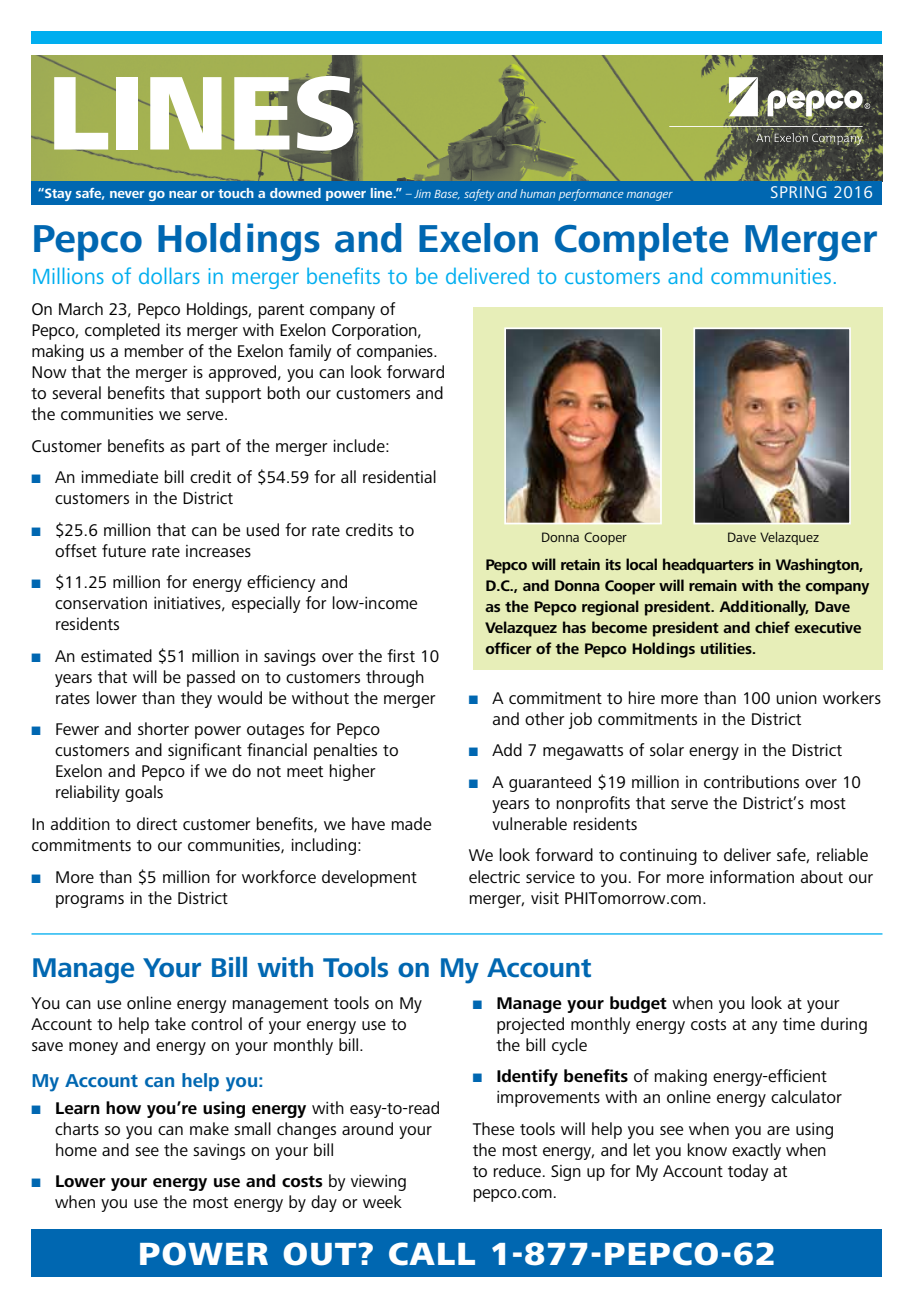
<style>
.page{position:relative;width:914px;height:1308px;background:#fff}
.page>*{position:absolute;margin:0;border:0;box-sizing:border-box;transform-origin:0 0}
.t1{font:800 108.5px "Frutiger Next Pro";letter-spacing:-.01em;color:#fff}
.t2{font:700 40.25px "Frutiger Next Pro";color:#0067b1}
.t3{font:800 33.25px "Frutiger Next Pro";letter-spacing:.04em;color:#fff}
.t4{font:700 28px "Frutiger Next Pro";letter-spacing:-.01em;color:#0067b1}
.t5{font:22.75px "Frutiger Next Pro";color:#00aeef}
.t6{font:700 19.25px "Frutiger Next Pro";color:#0067b1}
.t7{font:17.5px/21px "Frutiger Next Pro";color:#000}
.t8{font:700 17.5px "Frutiger Next Pro";color:#000}
.t9{font:17.5px "Frutiger Next Pro";letter-spacing:.03em;color:#fff}
.t10{font:700 15.75px/21px "Frutiger Next Pro";letter-spacing:-.01em;color:#000}
.t11{font:700 14px "Frutiger Next Pro";letter-spacing:-.01em;color:#fff}
.t12{font:14px "Frutiger Next Pro";color:#000}
.s1{font-weight:400;font-style:italic;font-size:12.25px}
.s2{color:#0067b1}
.s3{font-weight:700}
.s4{font-weight:400}
</style>
<div class="page">
<img style="left:32px;top:55px;width:850px;height:126px">
<div style="left:32px;top:32px;width:850px;height:12px;background:#00aeef"></div>
<div style="left:32px;top:1228px;width:850px;height:48px;background:#0067b1"></div>
<svg style="left:669px;top:77px;width:201px;height:68px;background:#888e68"></svg>
<div style="left:32px;top:181px;width:850px;height:24px;background:#0067b1"></div>
<div style="left:472px;top:307px;width:410px;height:362px;background:#e7eeb8"></div>
<img style="left:507px;top:330px;width:152px;height:191px">
<div style="left:504px;top:327px;width:158px;height:197px;border:2px solid #fff"></div>
<img style="left:696px;top:330px;width:151px;height:191px">
<div style="left:693px;top:327px;width:157px;height:197px;border:2px solid #fff"></div>
<hr style="left:32px;top:933px;width:850px;height:1px;background:#00aeef">
<p class="t1" style="left:47px;top:51px;width:312px">LINES</p>
<p class="t11" style="left:38px;top:185px;width:636px">“Stay safe, never go near or touch a downed power line.” <span class="s1">– Jim Base, safety and human performance manager</span></p>
<p class="t9" style="left:770px;top:183px;width:104px">SPRING 2016</p>
<p class="t2" style="left:32px;top:216px;width:847px">Pepco Holdings and Exelon Complete Merger</p>
<p class="t5" style="left:32px;top:263px;width:808px">Millions of dollars in merger benefits to be delivered to customers and communities.</p>
<p class="t7" style="left:32px;top:299px;width:415px">On March 23, Pepco Holdings, parent company of Pepco, completed its merger with Exelon Corporation, making us a member of the Exelon family of companies.<br>Now that the merger is approved, you can look forward to several benefits that support both our customers and the communities we serve.</p>
<p class="t7" style="left:32px;top:435px;width:360px">Customer benefits as part of the merger include:</p>
<p class="t7" style="left:55px;top:467px;width:383px;text-indent:-24px"><span class="s2">■</span> An immediate bill credit of $54.59 for all residential customers in the District</p>
<p class="t7" style="left:55px;top:519px;width:361px;text-indent:-24px"><span class="s2">■</span> $25.6 million that can be used for rate credits to offset future rate increases</p>
<p class="t7" style="left:55px;top:572px;width:364px;text-indent:-24px"><span class="s2">■</span> $11.25 million for energy efficiency and conservation initiatives, especially for low-income residents</p>
<p class="t7" style="left:55px;top:645px;width:385px;text-indent:-24px"><span class="s2">■</span> An estimated $51 million in savings over the first 10 years that will be passed on to customers through rates lower than they would be without the merger</p>
<p class="t7" style="left:55px;top:719px;width:345px;text-indent:-24px"><span class="s2">■</span> Fewer and shorter power outages for Pepco customers and significant financial penalties to Exelon and Pepco if we do not meet higher reliability goals</p>
<p class="t7" style="left:31px;top:813px;width:401px">In addition to direct customer benefits, we have made commitments to our communities, including:</p>
<p class="t7" style="left:55px;top:866px;width:363px;text-indent:-24px"><span class="s2">■</span> More than $5 million for workforce development programs in the District</p>
<p class="t12" style="left:541px;top:529px;width:87px">Donna Cooper</p>
<p class="t12" style="left:727px;top:529px;width:93px">Dave Velazquez</p>
<p class="t10" style="left:485px;top:554px;width:385px">Pepco will retain its local headquarters in Washington, D.C., and Donna Cooper will remain with the company as the Pepco regional president. Additionally, Dave Velazquez has become president and chief executive officer of the Pepco Holdings utilities.</p>
<p class="t7" style="left:492px;top:687px;width:390px;text-indent:-24px"><span class="s2">■</span> A commitment to hire more than 100 union workers and other job commitments in the District</p>
<p class="t7" style="left:469px;top:740px;width:375px"><span class="s2">■</span> Add 7 megawatts of solar energy in the District</p>
<p class="t7" style="left:492px;top:771px;width:370px;text-indent:-24px"><span class="s2">■</span> A guaranteed $19 million in contributions over 10 years to nonprofits that serve the District’s most vulnerable residents</p>
<p class="t7" style="left:469px;top:845px;width:406px">We look forward to continuing to deliver safe, reliable electric service to you. For more information about our merger, visit PHITomorrow.com.</p>
<p class="t4" style="left:32px;top:951px;width:561px">Manage Your Bill with Tools on My Account</p>
<p class="t7" style="left:32px;top:992px;width:392px">You can use online energy management tools on My</p>
<p class="t7" style="left:472px;top:992px;width:368px"><span class="s2">■</span> <span class="s3">Manage your budget</span> when you look at your</p>
<p class="t7" style="left:31px;top:1013px;width:377px">Account to help take control of your energy use to</p>
<p class="t7" style="left:496px;top:1013px;width:373px">projected monthly energy costs at any time during</p>
<p class="t7" style="left:31px;top:1034px;width:334px">save money and energy on your monthly bill.</p>
<p class="t7" style="left:496px;top:1034px;width:92px">the bill cycle</p>
<p class="t6" style="left:32px;top:1069px;width:234px">My Account can help you:</p>
<p class="t7" style="left:496px;top:1065px;width:347px;text-indent:-24px"><span class="s2">■</span> <span class="s3">Identify benefits</span> of making energy-efficient improvements with an online energy calculator</p>
<p class="t7" style="left:55px;top:1097px;width:387px;text-indent:-24px"><span class="s2">■</span> <span class="s3">Learn how you’re using energy</span> with easy-to-read charts so you can make small changes around your</p>
<p class="t7" style="left:472px;top:1118px;width:363px">These tools will help you see when you are using</p>
<p class="t7" style="left:55px;top:1139px;width:280px">home and see the savings on your bill</p>
<p class="t7" style="left:472px;top:1139px;width:355px">the most energy, and let you know exactly when to reduce. Sign up for My Account today at</p>
<p class="t8" style="left:32px;top:1171px;width:377px"><span class="s2">■</span> Lower your energy use and costs <span class="s4">by viewing</span></p>
<p class="t7" style="left:472px;top:1181px;width:86px">pepco.com.</p>
<p class="t7" style="left:55px;top:1191px;width:348px">when you use the most energy by day or week</p>
<p class="t3" style="left:138px;top:1234px;width:639px">POWER OUT? CALL 1-877-PEPCO-62</p>
</div>
